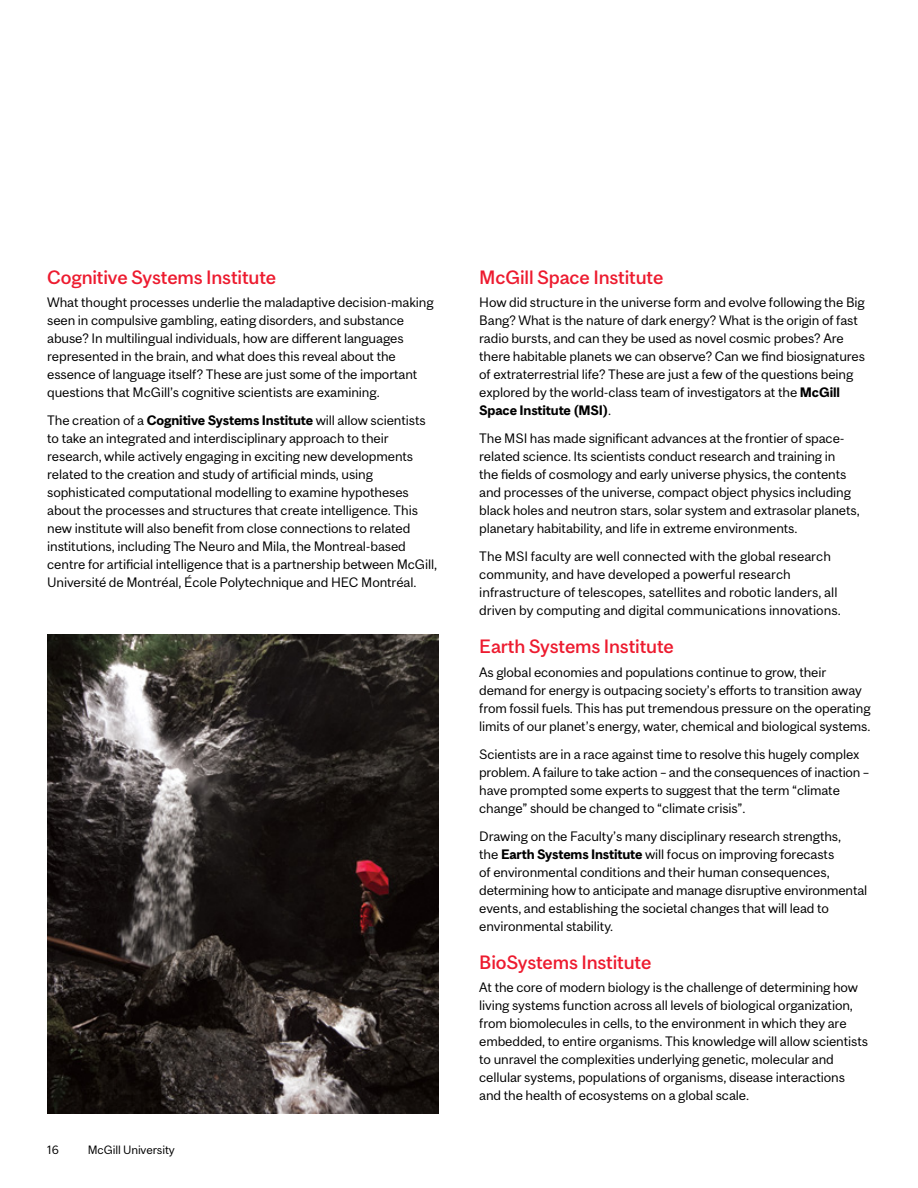
<style>
.page{position:relative;width:918px;height:1188px;background:#fff}
.page>*{position:absolute;margin:0;border:0;box-sizing:border-box;transform-origin:0 0}
.t1{font:500 18px "Mc Gill Sans";letter-spacing:-.01em;color:#ed1b2f}
.t2{font:12.75px/18px "Mc Gill Sans";letter-spacing:-.01em;color:#000}
.t3{font:11.25px "Mc Gill Sans";letter-spacing:-.01em;color:#000}
.s1{font-weight:700}
</style>
<div class="page">
<img style="left:47px;top:634px;width:392px;height:480px">
<h1 class="t1" style="left:47px;top:266px;width:231px">Cognitive Systems Institute</h1>
<p class="t2" style="left:47px;top:293px;width:388px">What thought processes underlie the maladaptive decision-making seen in compulsive gambling, eating disorders, and substance abuse? In multilingual individuals, how are different languages represented in the brain, and what does this reveal about the essence of language itself? These are just some of the important questions that McGill’s cognitive scientists are examining.</p>
<p class="t2" style="left:47px;top:411px;width:391px">The creation of a <span class="s1">Cognitive Systems Institute</span> will allow scientists to take an integrated and interdisciplinary approach to their research, while actively engaging in exciting new developments related to the creation and study of artificial minds, using sophisticated computational modelling to examine hypotheses about the processes and structures that create intelligence. This new institute will also benefit from close connections to related institutions, including The Neuro and Mila, the Montreal-based centre for artificial intelligence that is a partnership between McGill, Université de Montréal, École Polytechnique and HEC Montréal.</p>
<p class="t3" style="left:47px;top:1143px;width:13px">16</p>
<p class="t3" style="left:88px;top:1143px;width:89px">McGill University</p>
<h1 class="t1" style="left:479px;top:266px;width:186px">McGill Space Institute</h1>
<p class="t2" style="left:479px;top:293px;width:387px">How did structure in the universe form and evolve following the Big Bang? What is the nature of dark energy? What is the origin of fast radio bursts, and can they be used as novel cosmic probes? Are there habitable planets we can observe? Can we find biosignatures of extraterrestrial life? These are just a few of the questions being explored by the world-class team of investigators at the <span class="s1">McGill Space Institute (MSI)</span>.</p>
<p class="t2" style="left:479px;top:429px;width:382px">The MSI has made significant advances at the frontier of space&shy;related science. Its scientists conduct research and training in<br>the fields of cosmology and early universe physics, the contents and processes of the universe, compact object physics including black holes and neutron stars, solar system and extrasolar planets, planetary habitability, and life in extreme environments.</p>
<p class="t2" style="left:479px;top:547px;width:363px">The MSI faculty are well connected with the global research community, and have developed a powerful research infrastructure of telescopes, satellites and robotic landers, all driven by computing and digital communications innovations.</p>
<h1 class="t1" style="left:479px;top:635px;width:196px">Earth Systems Institute</h1>
<p class="t2" style="left:479px;top:663px;width:393px">As global economies and populations continue to grow, their demand for energy is outpacing society’s efforts to transition away from fossil fuels. This has put tremendous pressure on the operating limits of our planet’s energy, water, chemical and biological systems.</p>
<p class="t2" style="left:479px;top:745px;width:392px">Scientists are in a race against time to resolve this hugely complex problem. A failure to take action – and the consequences of inaction – have prompted some experts to suggest that the term “climate change” should be changed to “climate crisis”.</p>
<p class="t2" style="left:479px;top:827px;width:389px">Drawing on the Faculty’s many disciplinary research strengths,<br>the <span class="s1">Earth Systems Institute</span> will focus on improving forecasts<br>of environmental conditions and their human consequences, determining how to anticipate and manage disruptive environmental events, and establishing the societal changes that will lead to environmental stability.</p>
<h1 class="t1" style="left:479px;top:951px;width:174px">BioSystems Institute</h1>
<p class="t2" style="left:479px;top:978px;width:390px">At the core of modern biology is the challenge of determining how living systems function across all levels of biological organization, from biomolecules in cells, to the environment in which they are embedded, to entire organisms. This knowledge will allow scientists to unravel the complexities underlying genetic, molecular and cellular systems, populations of organisms, disease interactions and the health of ecosystems on a global scale.</p>
</div>
